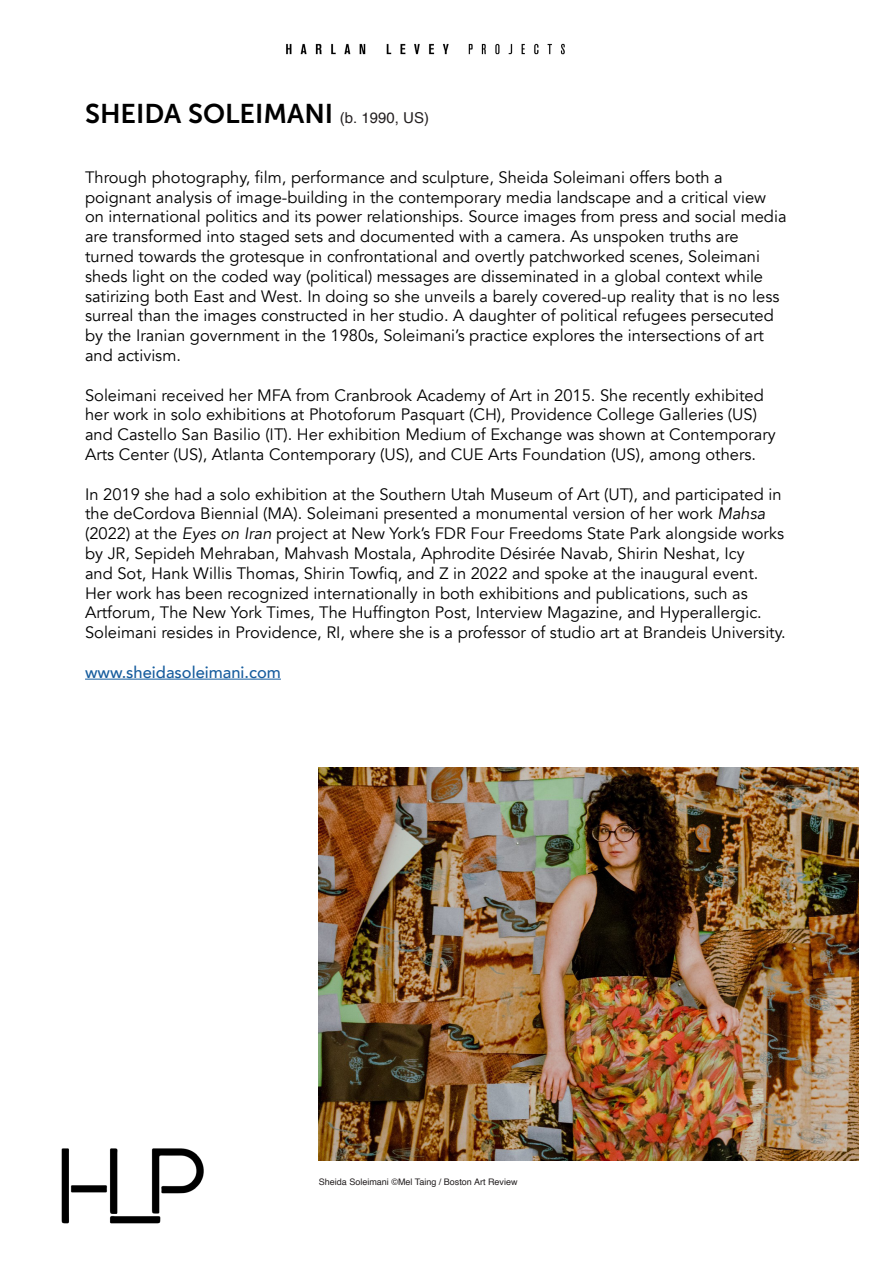
<style>
.page{position:relative;width:893px;height:1263px;background:#fff}
.page>*{position:absolute;margin:0;border:0;box-sizing:border-box;transform-origin:0 0}
.t1{font:27px "Museo Sans 700";color:#000}
.t2{font:16.5px/19.8px "Avenir";color:#000}
.t3{font:500 16.5px "Avenir";color:#175d9e}
.t4{font:9px "Helvetica";color:#231f20}
.s1{font-family:"Helvetica";font-size:15px;color:#231f20}
.s2{font-style:italic}
</style>
<div class="page">
<hr style="left:85px;top:679px;width:196px;height:1px;background:#175d9e">
<img style="left:319px;top:767px;width:540px;height:394px">
<img style="left:61px;top:1148px;width:143px;height:76px">
<img style="left:286px;top:43px;width:279px;height:12px">
<p class="t1" style="left:85px;top:99px;width:345px">SHEIDA SOLEIMANI <span class="s1">(b. 1990, US)</span></p>
<p class="t2" style="left:85px;top:168px;width:703px">Through photography, film, performance and sculpture, Sheida Soleimani offers both a poignant analysis of image-building in the contemporary media landscape and a critical view on international politics and its power relationships. Source images from press and social media are transformed into staged sets and documented with a camera. As unspoken truths are turned towards the grotesque in confrontational and overtly patchworked scenes, Soleimani sheds light on the coded way (political) messages are disseminated in a global context while satirizing both East and West. In doing so she unveils a barely covered-up reality that is no less surreal than the images constructed in her studio. A daughter of political refugees persecuted by the Iranian government in the 1980s, Soleimani’s practice explores the intersections of art and activism.</p>
<p class="t2" style="left:85px;top:385px;width:692px">Soleimani received her MFA from Cranbrook Academy of Art in 2015. She recently exhibited her work in solo exhibitions at Photoforum Pasquart (CH), Providence College Galleries (US) and Castello San Basilio (IT). Her exhibition Medium of Exchange was shown at Contemporary Arts Center (US), Atlanta Contemporary (US), and CUE Arts Foundation (US), among others.</p>
<p class="t2" style="left:85px;top:484px;width:702px">In 2019 she had a solo exhibition at the Southern Utah Museum of Art (UT), and participated in the deCordova Biennial (MA). Soleimani presented a monumental version of her work <span class="s2">Mahsa </span>(2022) at the <span class="s2">Eyes on Iran</span> project at New York’s FDR Four Freedoms State Park alongside works by JR, Sepideh Mehraban, Mahvash Mostala, Aphrodite Désirée Navab, Shirin Neshat, Icy<br>and Sot, Hank Willis Thomas, Shirin Towfiq, and Z in 2022 and spoke at the inaugural event.<br>Her work has been recognized internationally in both exhibitions and publications, such as Artforum, The New York Times, The Huffington Post, Interview Magazine, and Hyperallergic.<br>Soleimani resides in Providence, RI, where she is a professor of studio art at Brandeis University.</p>
<p class="t3" style="left:85px;top:658px;width:197px">www.sheidasoleimani.com</p>
<p class="t4" style="left:319px;top:1174px;width:200px">Sheida Soleimani ©Mel Taing / Boston Art Review</p>
</div>
